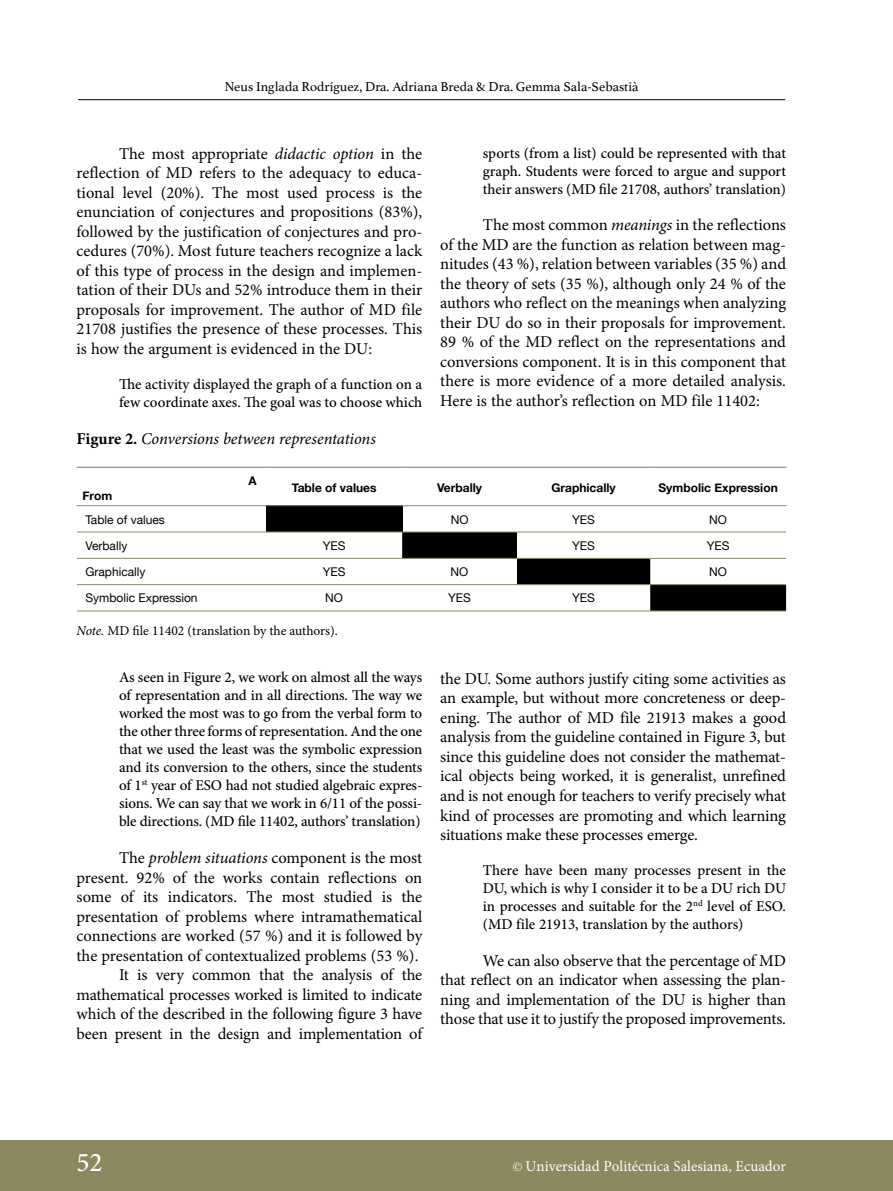
<style>
.page{position:relative;width:893px;height:1191px;background:#fff}
.page>*{position:absolute;margin:0;border:0;box-sizing:border-box;transform-origin:0 0}
.t1{font:500 27px "Minion Pro";color:#fff}
.t2{font:16.5px/19.5px "Minion Pro";letter-spacing:-.01em;color:#000;text-align:justify}
.t3{font:italic 16.5px "Minion Pro";letter-spacing:-.005em;color:#000}
.t4{font:500 15px/18px "Minion Pro";letter-spacing:-.005em;color:#000;text-align:justify}
.t5{font:15px "Minion Pro";color:#fff}
.t6{font:13.5px "Athelas";color:#000}
.t7{font:13.5px "Minion Pro";color:#000}
.t8{font:12px "Helvetica Neue";color:#000}
.t9{font:700 12px "Helvetica Neue";color:#000}
.s1{font-style:italic}
.s2{font-weight:700;font-style:normal}
.s3{font-family:"Palatino";font-size:12px}
</style>
<div class="page">
<hr style="left:78px;top:99px;width:707px;height:1px;background:#000">
<div style="left:0;top:1140px;width:892px;height:51px;background:#8c8960"></div>
<div style="left:266px;top:506px;width:136px;height:26px;background:#000"></div>
<svg style="left:402px;top:532px;width:384px;height:78px"></svg>
<hr style="left:77px;top:467px;width:189px;height:1px;background:#8c8960">
<hr style="left:266px;top:467px;width:136px;height:1px;background:#8c8960">
<hr style="left:402px;top:467px;width:115px;height:1px;background:#8c8960">
<hr style="left:517px;top:467px;width:133px;height:1px;background:#8c8960">
<hr style="left:650px;top:467px;width:136px;height:1px;background:#8c8960">
<hr style="left:77px;top:505px;width:189px;height:1px;background:#8c8960">
<hr style="left:266px;top:505px;width:136px;height:1px;background:#8c8960">
<hr style="left:402px;top:505px;width:115px;height:1px;background:#8c8960">
<hr style="left:517px;top:505px;width:133px;height:1px;background:#8c8960">
<hr style="left:650px;top:505px;width:136px;height:1px;background:#8c8960">
<hr style="left:77px;top:610px;width:189px;height:1px;background:#8c8960">
<hr style="left:266px;top:610px;width:136px;height:1px;background:#8c8960">
<hr style="left:402px;top:610px;width:115px;height:1px;background:#8c8960">
<hr style="left:517px;top:610px;width:133px;height:1px;background:#8c8960">
<hr style="left:77px;top:531px;width:189px;height:1px;background:#8c8960">
<hr style="left:266px;top:531px;width:136px;height:1px;background:#8c8960">
<hr style="left:402px;top:531px;width:115px;height:1px;background:#8c8960">
<hr style="left:402px;top:558px;width:115px;height:1px;background:#8c8960">
<hr style="left:517px;top:558px;width:133px;height:1px;background:#8c8960">
<hr style="left:517px;top:531px;width:133px;height:1px;background:#8c8960">
<hr style="left:517px;top:584px;width:133px;height:1px;background:#8c8960">
<hr style="left:650px;top:584px;width:136px;height:1px;background:#8c8960">
<hr style="left:650px;top:610px;width:136px;height:1px;background:#8c8960">
<hr style="left:650px;top:531px;width:136px;height:1px;background:#8c8960">
<hr style="left:77px;top:558px;width:189px;height:1px;background:#8c8960">
<hr style="left:266px;top:558px;width:136px;height:1px;background:#8c8960">
<hr style="left:650px;top:558px;width:136px;height:1px;background:#8c8960">
<hr style="left:77px;top:584px;width:189px;height:1px;background:#8c8960">
<hr style="left:266px;top:584px;width:136px;height:1px;background:#8c8960">
<hr style="left:402px;top:584px;width:115px;height:1px;background:#8c8960">
<p class="t6" style="left:225px;top:76px;width:415px">Neus Inglada Rodríguez, Dra. Adriana Breda &amp; Dra. Gemma Sala-Sebastià</p>
<p class="t2" style="left:77px;top:144px;width:347px;text-indent:43px">The most appropriate <span class="s1">didactic option</span> in the reflection of MD refers to the adequacy to educa&shy;tional level (20%). The most used process is the enunciation of conjectures and propositions (83%), followed by the justification of conjectures and pro&shy;cedures (70%). Most future teachers recognize a lack of this type of process in the design and implemen&shy;tation of their DUs and 52% introduce them in their proposals for improvement. The author of MD file 21708 justifies the presence of these processes. This is how the argument is evidenced in the DU:</p>
<p class="t4" style="left:119px;top:375px;width:305px">The activity displayed the graph of a function on a few coordinate axes. The goal was to choose which</p>
<p class="t4" style="left:483px;top:144px;width:305px">sports (from a list) could be represented with that graph. Students were forced to argue and support their answers (MD file 21708, authors’ translation)</p>
<p class="t2" style="left:440px;top:215px;width:347px;text-indent:43px">The most common <span class="s1">meanings</span> in the reflections of the MD are the function as relation between mag&shy;nitudes (43 %), relation between variables (35 %) and the theory of sets (35 %), although only 24 % of the authors who reflect on the meanings when analyzing their DU do so in their proposals for improvement.<br>89 % of the MD reflect on the representations and conversions component. It is in this component that there is more evidence of a more detailed analysis.<br>Here is the author’s reflection on MD file 11402:</p>
<p class="t3" style="left:77px;top:427px;width:301px"><span class="s2">Figure 2.</span> Conversions between representations</p>
<p class="t9" style="left:248px;top:471px;width:10px">A</p>
<p class="t9" style="left:82px;top:486px;width:31px">From</p>
<p class="t9" style="left:292px;top:478px;width:86px">Table of values</p>
<p class="t9" style="left:437px;top:478px;width:47px">Verbally</p>
<p class="t9" style="left:551px;top:478px;width:66px">Graphically</p>
<p class="t9" style="left:658px;top:478px;width:121px">Symbolic Expression</p>
<p class="t8" style="left:85px;top:510px;width:81px">Table of values</p>
<p class="t8" style="left:451px;top:510px;width:19px">NO</p>
<p class="t8" style="left:572px;top:510px;width:24px">YES</p>
<p class="t8" style="left:709px;top:510px;width:19px">NO</p>
<p class="t8" style="left:85px;top:537px;width:43px">Verbally</p>
<p class="t8" style="left:323px;top:537px;width:24px">YES</p>
<p class="t8" style="left:572px;top:537px;width:24px">YES</p>
<p class="t8" style="left:707px;top:537px;width:24px">YES</p>
<p class="t8" style="left:85px;top:563px;width:62px">Graphically</p>
<p class="t8" style="left:323px;top:563px;width:24px">YES</p>
<p class="t8" style="left:451px;top:563px;width:19px">NO</p>
<p class="t8" style="left:709px;top:563px;width:19px">NO</p>
<p class="t8" style="left:85px;top:589px;width:114px">Symbolic Expression</p>
<p class="t8" style="left:325px;top:589px;width:19px">NO</p>
<p class="t8" style="left:448px;top:589px;width:24px">YES</p>
<p class="t8" style="left:572px;top:589px;width:24px">YES</p>
<p class="t7" style="left:77px;top:621px;width:263px"><span class="s1">Note.</span> MD file 11402 (translation by the authors).</p>
<p class="t4" style="left:119px;top:668px;width:305px">As seen in Figure 2, we work on almost all the ways of representation and in all directions. The way we worked the most was to go from the verbal form to the other three forms of representation. And the one that we used the least was the symbolic expression and its conversion to the others, since the students of 1<sup>st</sup> year of ESO had not studied algebraic expres&shy;sions. We can say that we work in 6/11 of the possi&shy;ble directions. (MD file 11402, authors’ translation)</p>
<p class="t2" style="left:77px;top:848px;width:347px;text-align:right">The <span class="s1">problem situations</span> component is the most present. 92% of the works contain reflections on some of its indicators. The most studied is the presentation of problems where intramathematical connections are worked (57 %) and it is followed by the presentation of contextualized problems (53 %).<br>It is very common that the analysis of the mathematical processes worked is limited to indicate which of the described in the following figure 3 have been present in the design and implementation of</p>
<p class="t2" style="left:440px;top:669px;width:347px">the DU. Some authors justify citing some activities as an example, but without more concreteness or deep&shy;ening. The author of MD file 21913 makes a good analysis from the guideline contained in Figure 3, but since this guideline does not consider the mathemat&shy;ical objects being worked, it is generalist, unrefined and is not enough for teachers to verify precisely what kind of processes are promoting and which learning situations make these processes emerge.</p>
<p class="t4" style="left:483px;top:861px;width:305px">There have been many processes present in the DU, which is why I consider it to be a DU rich DU in processes and suitable for the 2<sup>nd</sup> level of ESO. (MD file 21913, translation by the authors)</p>
<p class="t2" style="left:440px;top:950px;width:347px;text-indent:43px">We can also observe that the percentage of MD that reflect on an indicator when assessing the plan&shy;ning and implementation of the DU is higher than those that use it to justify the proposed improvements.</p>
<h1 class="t1" style="left:77px;top:1144px;width:28px">52</h1>
<p class="t5" style="left:513px;top:1156px;width:274px"><span class="s3">©</span> Universidad Politécnica Salesiana, Ecuador</p>
</div>
